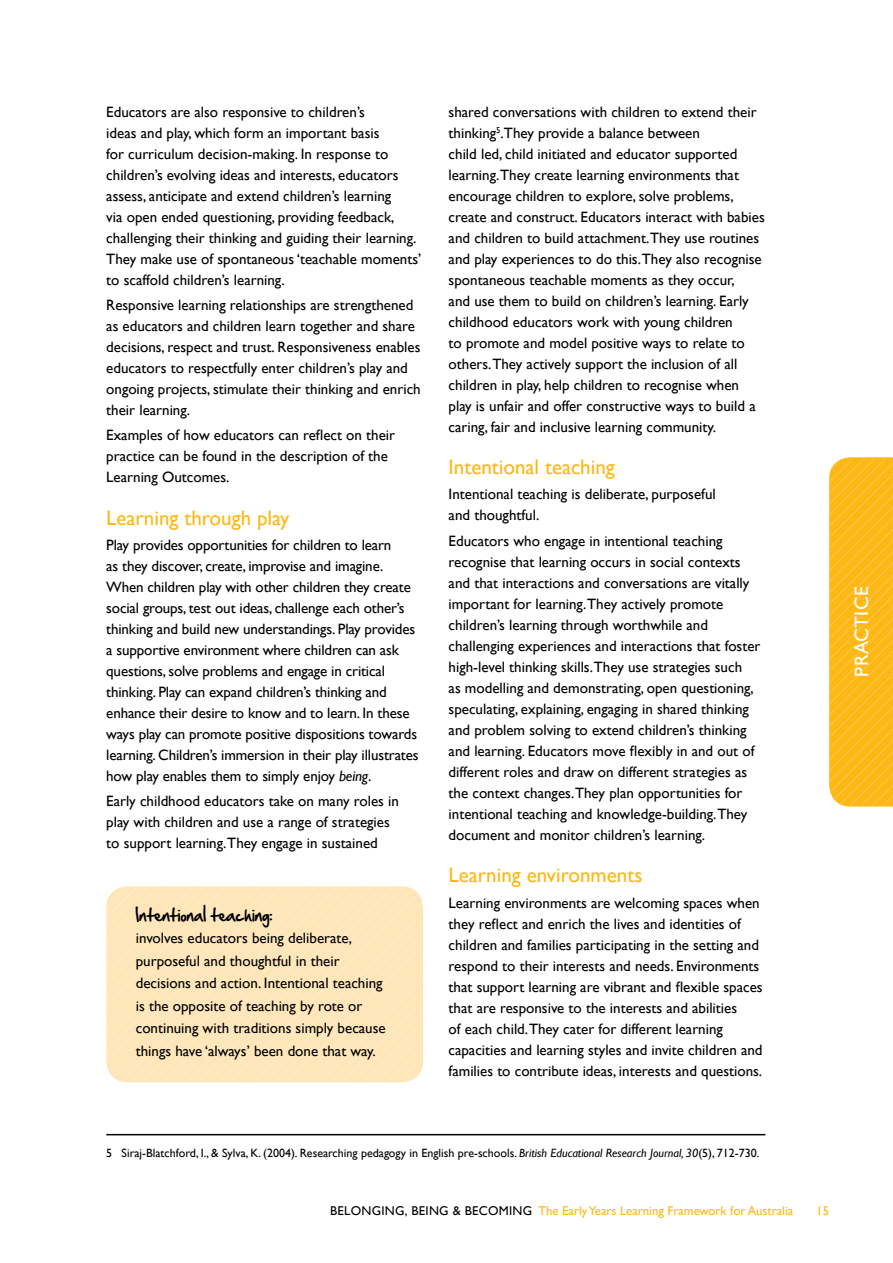
<style>
.page{position:relative;width:893px;height:1263px;background:#fff}
.page>*{position:absolute;margin:0;border:0;box-sizing:border-box;transform-origin:0 0}
.t1{font:21px "Gill Sans";color:#fdb813}
.t2{font:19.5px "Gill Sans";color:#fff}
.t3{font:15px/21px "Gill Sans";color:#000}
.t4{font:15px "Hand Of Sean";color:#000}
.t5{font:12.75px "Gill Sans";color:#fdb813}
.t6{font:12px "Gill Sans";color:#000}
.s1{font-style:italic}
.s2{color:#000}
</style>
<div class="page">
<hr style="left:106px;top:1134px;width:659px;height:1px;background:#000">
<svg style="left:106px;top:886px;width:317px;height:196px"></svg>
<svg style="left:829px;top:457px;width:64px;height:349px"></svg>
<p class="t3" style="left:106px;top:101px;width:317px">Educators are also responsive to children’s<br>ideas and play, which form an important basis<br>for curriculum decision-making. In response to children’s evolving ideas and interests, educators assess, anticipate and extend children’s learning<br>via open ended questioning, providing feedback, challenging their thinking and guiding their learning.<br>They make use of spontaneous ‘teachable moments’ to scaffold children’s learning.</p>
<p class="t3" style="left:106px;top:295px;width:316px">Responsive learning relationships are strengthened as educators and children learn together and share decisions, respect and trust. Responsiveness enables educators to respectfully enter children’s play and ongoing projects, stimulate their thinking and enrich their learning.</p>
<p class="t3" style="left:106px;top:425px;width:290px">Examples of how educators can reflect on their practice can be found in the description of the<br>Learning Outcomes.</p>
<h1 class="t1" style="left:106px;top:505px;width:185px">Learning through play</h1>
<p class="t3" style="left:106px;top:535px;width:314px">Play provides opportunities for children to learn<br>as they discover, create, improvise and imagine.<br>When children play with other children they create social groups, test out ideas, challenge each other’s thinking and build new understandings. Play provides a supportive environment where children can ask questions, solve problems and engage in critical thinking. Play can expand children’s thinking and enhance their desire to know and to learn. In these ways play can promote positive dispositions towards learning. Children’s immersion in their play illustrates how play enables them to simply enjoy <span class="s1">being</span>.</p>
<p class="t3" style="left:106px;top:791px;width:294px">Early childhood educators take on many roles in play with children and use a range of strategies to support learning.They engage in sustained</p>
<p class="t4" style="left:136px;top:901px;width:138px">Intentional teaching:</p>
<p class="t3" style="left:136px;top:927px;width:251px;line-height:22.5px">involves educators being deliberate, purposeful and thoughtful in their decisions and action. Intentional teaching is the opposite of teaching by rote or continuing with traditions simply because things have ‘always’ been done that way.</p>
<p class="t3" style="left:449px;top:101px;width:318px">shared conversations with children to extend their thinking<sup>5</sup>.They provide a balance between<br>child led, child initiated and educator supported learning.They create learning environments that encourage children to explore, solve problems, create and construct. Educators interact with babies and children to build attachment.They use routines and play experiences to do this.They also recognise spontaneous teachable moments as they occur,<br>and use them to build on children’s learning. Early childhood educators work with young children<br>to promote and model positive ways to relate to others.They actively support the inclusion of all children in play, help children to recognise when play is unfair and offer constructive ways to build a caring, fair and inclusive learning community.</p>
<h1 class="t1" style="left:449px;top:455px;width:168px">Intentional teaching</h1>
<p class="t3" style="left:449px;top:484px;width:269px">Intentional teaching is deliberate, purposeful and thoughtful.</p>
<p class="t3" style="left:449px;top:530px;width:313px">Educators who engage in intentional teaching recognise that learning occurs in social contexts and that interactions and conversations are vitally important for learning.They actively promote children’s learning through worthwhile and challenging experiences and interactions that foster high-level thinking skills.They use strategies such<br>as modelling and demonstrating, open questioning, speculating, explaining, engaging in shared thinking and problem solving to extend children’s thinking and learning. Educators move flexibly in and out of different roles and draw on different strategies as the context changes.They plan opportunities for intentional teaching and knowledge-building.They document and monitor children’s learning.</p>
<h1 class="t1" style="left:449px;top:863px;width:195px">Learning environments</h1>
<p class="t3" style="left:449px;top:892px;width:315px">Learning environments are welcoming spaces when they reflect and enrich the lives and identities of children and families participating in the setting and respond to their interests and needs. Environments that support learning are vibrant and flexible spaces that are responsive to the interests and abilities<br>of each child.They cater for different learning capacities and learning styles and invite children and families to contribute ideas, interests and questions.</p>
<h2 class="t2" style="left:850px;top:676px;width:90px;rotate:-90deg">practice</h2>
<p class="t6" style="left:106px;top:1146px;width:655px">5 Siraj-Blatchford, I., &amp; Sylva, K. (2004). Researching pedagogy in English pre-schools. <span class="s1">British Educational Research Journal, 30</span>(5), 712-730.</p>
<p class="t5" style="left:330px;top:1204px;width:465px"><span class="s2">BELONGING, BEING &amp; BECOMING</span> The Early Years Learning Framework for Australia</p>
<p class="t5" style="left:816px;top:1204px;width:15px">15</p>
</div>
